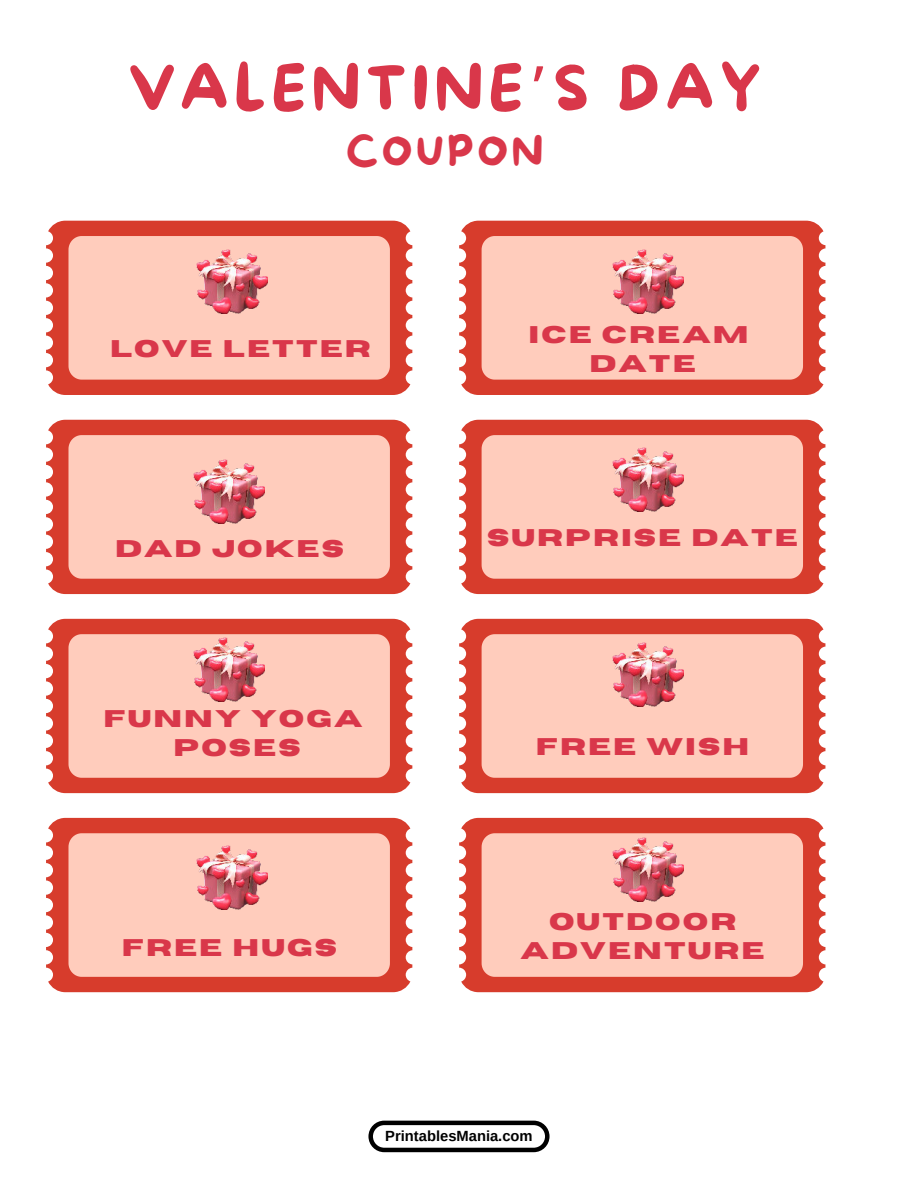
<style>
.page{position:relative;width:918px;height:1188px;background:#fff}
.page>*{position:absolute;margin:0;border:0;box-sizing:border-box;transform-origin:0 0}
.t1{font:61.2px "More Sugar";letter-spacing:.09em;color:#d9374a}
.t2{font:39.6px "More Sugar";letter-spacing:.09em;color:#d9374a}
.t3{font:700 24px/29.2px "Horizon";letter-spacing:.09em;color:#d9374a;text-align:center}
.t4{font:700 14.7px "Arimo";color:#000}
.s1{font-family:"Noto Sans Gurmukhi"}
</style>
<div class="page">
<svg style="left:368px;top:1121px;width:181px;height:31px"></svg>
<svg style="left:46px;top:221px;width:366px;height:174px;background:#da4e3f"></svg>
<div style="left:68px;top:236px;width:322px;height:144px;background:#ffccbc"></div>
<svg style="left:46px;top:420px;width:366px;height:174px;background:#da4e3f"></svg>
<div style="left:68px;top:435px;width:322px;height:144px;background:#ffccbc"></div>
<svg style="left:46px;top:619px;width:366px;height:174px;background:#da4e3f"></svg>
<div style="left:68px;top:634px;width:322px;height:144px;background:#ffccbc"></div>
<svg style="left:46px;top:818px;width:366px;height:174px;background:#da4e3f"></svg>
<div style="left:68px;top:833px;width:322px;height:144px;background:#ffccbc"></div>
<svg style="left:459px;top:221px;width:366px;height:174px;background:#da4e3f"></svg>
<div style="left:482px;top:236px;width:321px;height:144px;background:#ffccbc"></div>
<svg style="left:459px;top:420px;width:366px;height:174px;background:#da4e3f"></svg>
<div style="left:482px;top:435px;width:321px;height:144px;background:#ffccbc"></div>
<svg style="left:459px;top:619px;width:366px;height:174px;background:#da4e3f"></svg>
<div style="left:482px;top:634px;width:321px;height:144px;background:#ffccbc"></div>
<svg style="left:459px;top:818px;width:366px;height:174px;background:#da4e3f"></svg>
<div style="left:482px;top:833px;width:321px;height:144px;background:#ffccbc"></div>
<img style="left:612px;top:250px;width:71px;height:64px">
<img style="left:612px;top:447px;width:71px;height:64px">
<img style="left:612px;top:642px;width:71px;height:64px">
<img style="left:612px;top:837px;width:71px;height:64px">
<img style="left:196px;top:845px;width:71px;height:64px">
<img style="left:194px;top:638px;width:71px;height:64px">
<img style="left:194px;top:459px;width:71px;height:64px">
<img style="left:196px;top:250px;width:71px;height:64px">
<h1 class="t1" style="left:128px;top:40px;width:635px">VALENTINE<span class="s1">’</span>S DAY</h1>
<h2 class="t2" style="left:346px;top:120px;width:199px">COUPON</h2>
<p class="t3" style="left:110px;top:335px;width:262px">LOVE LETTER</p>
<p class="t3" style="left:115px;top:535px;width:230px">DAD JOKES</p>
<p class="t3" style="left:103px;top:704px;width:261px">FUNNY YOGA<br>POSES</p>
<p class="t3" style="left:122px;top:933px;width:217px">FREE HUGS</p>
<p class="t3" style="left:528px;top:320px;width:222px">ICE CREAM<br>DATE</p>
<p class="t3" style="left:487px;top:524px;width:312px">SURPRISE DATE</p>
<p class="t3" style="left:536px;top:733px;width:215px">FREE WISH</p>
<p class="t3" style="left:521px;top:907px;width:246px">OUTDOOR<br>ADVENTURE</p>
<p class="t4" style="left:385px;top:1126px;width:149px">PrintablesMania.com</p>
</div>
